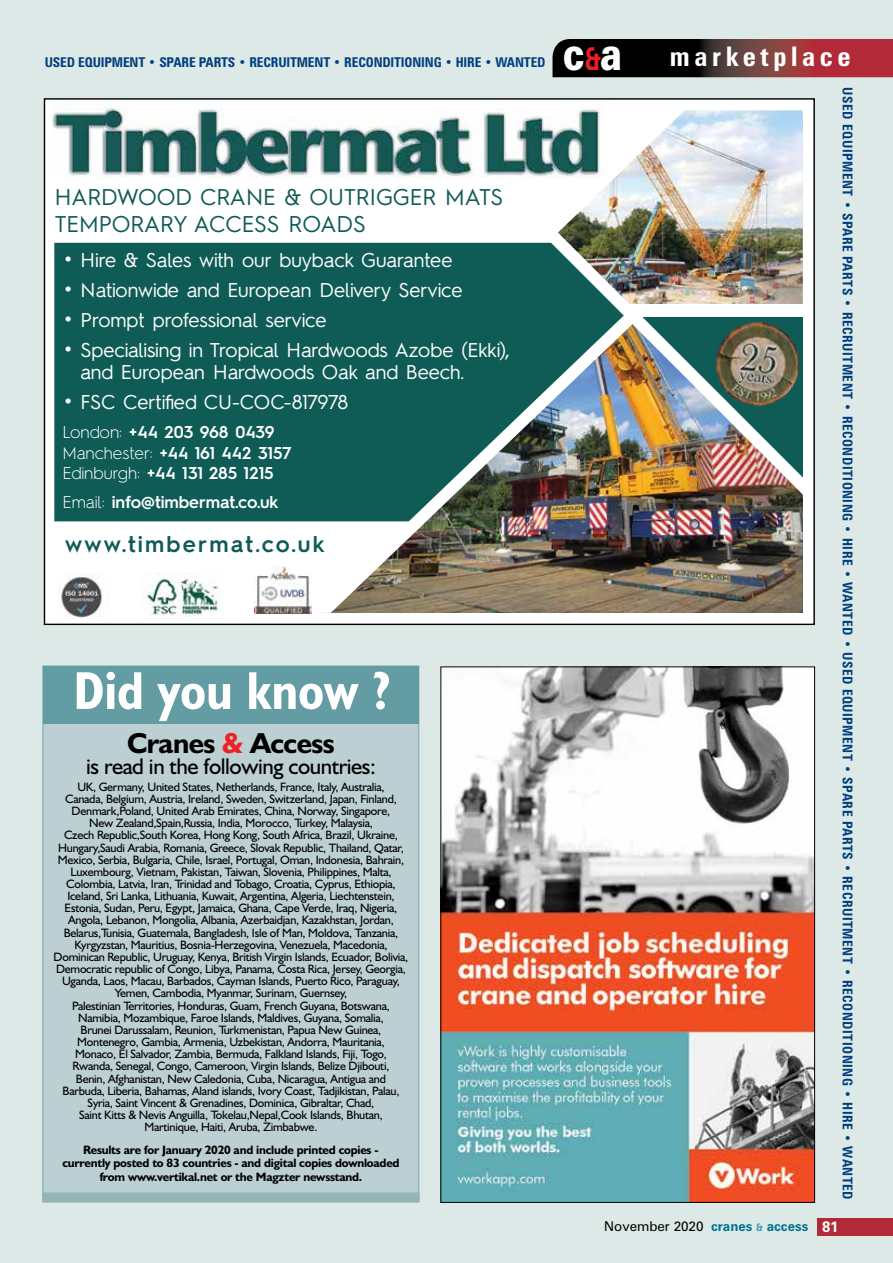
<style>
.page{position:relative;width:893px;height:1263px;background:#dde9e7}
.page>*{position:absolute;margin:0;border:0;box-sizing:border-box;transform-origin:0 0}
.t1{font:700 condensed 53.7px "Humanist 521 BT";color:#fff}
.t2{font:700 28.95px "Humanist 521 BT";letter-spacing:-.02em;color:#000}
.t3{font:700 condensed 27px "Zurich BT";letter-spacing:.17em;color:#fff}
.t4{font:22.8px/27.5px "Hurme Geometric Sans 2";color:#0f5b56}
.t5{font:22.8px "Humanist 521 BT";letter-spacing:-.02em;color:#000}
.t6{font:600 22.8px "Hurme Geometric Sans 2";letter-spacing:.1em;color:#0f5b56}
.t7{font:19.95px/21.8px "Hurme Geometric Sans 2";color:#fff}
.t8{font:600 17.1px/20.5px "Hurme Geometric Sans 2";color:#fff}
.t9{font:700 condensed 13.5px "Zurich BT";letter-spacing:.035em;color:#003e7e}
.t10{font:700 condensed 13.5px "Zurich BT";letter-spacing:-.01em;color:#003e7e}
.t11{font:13.5px "Zurich BT";color:#000}
.t12{font:12.15px/12.1px "Humanist 521 BT";letter-spacing:-.02em;color:#000;text-align:center}
.t13{font:700 12.15px/13.8px "Humanist 521 BT";letter-spacing:-.02em;color:#000;text-align:center}
.s1{font-size:31.5px}
.s2{font-weight:300}
.s3{color:#ed2124}
.s4{font-weight:900;font-stretch:normal;font-size:45.9px}
.s5{font-stretch:normal;font-size:31.65px;color:#ed1d24}
.s6{font-weight:700;color:#00728f}
.s7{font-weight:700;font-size:10.5px;color:#3c9db6}
.s8{font-weight:700;font-size:15px;color:#fff}
</style>
<div class="page">
<svg style="left:552px;top:39px;width:341px;height:38px;background:#501f22"></svg>
<div style="left:818px;top:1219px;width:75px;height:17px;background:#b22a37"></div>
<div style="left:44px;top:99px;width:770px;height:525px;background:#fff"></div>
<div style="left:54px;top:243px;width:259px;height:278px;background:#0f5b56"></div>
<img style="left:313px;top:110px;width:490px;height:503px">
<img style="left:141px;top:573px;width:83px;height:43px">
<img style="left:61px;top:574px;width:42px;height:44px">
<img style="left:255px;top:567px;width:56px;height:46px">
<img style="left:474px;top:110px;width:219px;height:130px">
<img style="left:50px;top:100px;width:559px;height:77px">
<div style="left:42px;top:665px;width:377px;height:537px;background:#bccfd3;border:2px solid #93b5b3"></div>
<div style="left:43px;top:666px;width:376px;height:57px;background:#649ca3"></div>
<div style="left:42px;top:1192px;width:378px;height:10px;background:#93b5b3;border:1px solid #93b5b3"></div>
<img style="left:442px;top:668px;width:371px;height:533px">
<p class="t10" style="left:45px;top:54px;width:502px">USED EQUIPMENT • SPARE PARTS • RECRUITMENT • RECONDITIONING • HIRE • WANTED</p>
<h3 class="t4" style="left:55px;top:182px;width:450px">HARDWOOD CRANE &amp; OUTRIGGER MATS<br>TEMPORARY ACCESS ROADS</h3>
<h3 class="t7" style="left:64px;top:248px;width:390px"><span class="s1">•</span> Hire &amp; Sales with our buyback Guarantee</h3>
<h3 class="t7" style="left:64px;top:278px;width:400px"><span class="s1">•</span> Nationwide and European Delivery Service</h3>
<h3 class="t7" style="left:64px;top:308px;width:264px"><span class="s1">•</span> Prompt professional service</h3>
<h3 class="t7" style="left:80px;top:338px;width:431px;text-indent:-16px"><span class="s1">•</span> Specialising in Tropical Hardwoods Azobe (Ekki), and European Hardwoods Oak and Beech.</h3>
<h3 class="t7" style="left:64px;top:389px;width:286px"><span class="s1">•</span> FSC Certified CU-COC-817978</h3>
<h3 class="t8" style="left:62px;top:421px;width:231px"><span class="s2">London:</span> +44 203 968 0439<br><span class="s2">Manchester:</span> +44 161 442 3157<br><span class="s2">Edinburgh:</span> +44 131 285 1215</h3>
<h3 class="t8" style="left:62px;top:491px;width:218px"><span class="s2">Email:</span> info@timbermat.co.uk</h3>
<h3 class="t6" style="left:65px;top:528px;width:261px">www.timbermat.co.uk</h3>
<h1 class="t1" style="left:74px;top:657px;width:319px">Did you know ?</h1>
<h2 class="t2" style="left:127px;top:725px;width:209px">Cranes <span class="s3">&amp;</span> Access</h2>
<h3 class="t5" style="left:86px;top:752px;width:291px">is read in the following countries:</h3>
<p class="t12" style="left:54px;top:780px;width:356px">UK, Germany, United States, Netherlands, France, Italy, Australia,<br>Canada, Belgium, Austria, Ireland, Sweden, Switzerland, Japan, Finland, Denmark,Poland, United Arab Emirates, China, Norway, Singapore,<br>New Zealand,Spain,Russia, India, Morocco, Turkey, Malaysia,<br>Czech Republic,South Korea, Hong Kong, South Africa, Brazil, Ukraine, Hungary,Saudi Arabia, Romania, Greece, Slovak Republic, Thailand, Qatar, Mexico, Serbia, Bulgaria, Chile, Israel, Portugal, Oman, Indonesia, Bahrain, Luxembourg, Vietnam, Pakistan, Taiwan, Slovenia, Philippines, Malta, Colombia, Latvia, Iran, Trinidad and Tobago, Croatia, Cyprus, Ethiopia, Iceland, Sri Lanka, Lithuania, Kuwait, Argentina, Algeria, Liechtenstein, Estonia, Sudan, Peru, Egypt, Jamaica, Ghana, Cape Verde, Iraq, Nigeria, Angola, Lebanon, Mongolia, Albania, Azerbaidjan, Kazakhstan, Jordan, Belarus,Tunisia, Guatemala, Bangladesh, Isle of Man, Moldova, Tanzania, Kyrgyzstan, Mauritius, Bosnia-Herzegovina, Venezuela, Macedonia, Dominican Republic, Uruguay, Kenya, British Virgin Islands, Ecuador, Bolivia, Democratic republic of Congo, Libya, Panama, Costa Rica, Jersey, Georgia, Uganda, Laos, Macau, Barbados, Cayman Islands, Puerto Rico, Paraguay, Yemen, Cambodia, Myanmar, Surinam, Guernsey,<br>Palestinian Territories, Honduras, Guam, French Guyana, Botswana, Namibia, Mozambique, Faroe Islands, Maldives, Guyana, Somalia,<br>Brunei Darussalam, Reunion, Turkmenistan, Papua New Guinea, Montenegro, Gambia, Armenia, Uzbekistan, Andorra, Mauritania,<br>Monaco, El Salvador, Zambia, Bermuda, Falkland Islands, Fiji, Togo, Rwanda, Senegal, Congo, Cameroon, Virgin Islands, Belize Djibouti,<br>Benin, Afghanistan, New Caledonia, Cuba, Nicaragua, Antigua and Barbuda, Liberia, Bahamas, Aland islands, Ivory Coast, Tadjikistan, Palau, Syria, Saint Vincent &amp; Grenadines, Dominica, Gibraltar, Chad,<br>Saint Kitts &amp; Nevis Anguilla, Tokelau,Nepal,Cook Islands, Bhutan, Martinique, Haiti, Aruba, Zimbabwe.</p>
<p class="t13" style="left:62px;top:1142px;width:339px">Results are for January 2020 and include printed copies - currently posted to 83 countries - and digital copies downloaded from www.vertikal.net or the Magzter newsstand.</p>
<h3 class="t3" style="left:563px;top:40px;width:289px"><span class="s4">c</span><span class="s5">&amp;</span><span class="s4">a</span> marketplace</h3>
<p class="t9" style="left:856px;top:87px;width:1114px;rotate:90deg">USED EQUIPMENT • SPARE PARTS • RECRUITMENT • RECONDITIONING • HIRE • WANTED • USED EQUIPMENT • SPARE PARTS • RECRUITMENT • RECONDITIONING • HIRE • WANTED</p>
<p class="t11" style="left:604px;top:1218px;width:236px">November 2020 <span class="s6">cranes</span> <span class="s7">&amp;</span> <span class="s6">access</span> <span class="s8">81</span></p>
</div>
